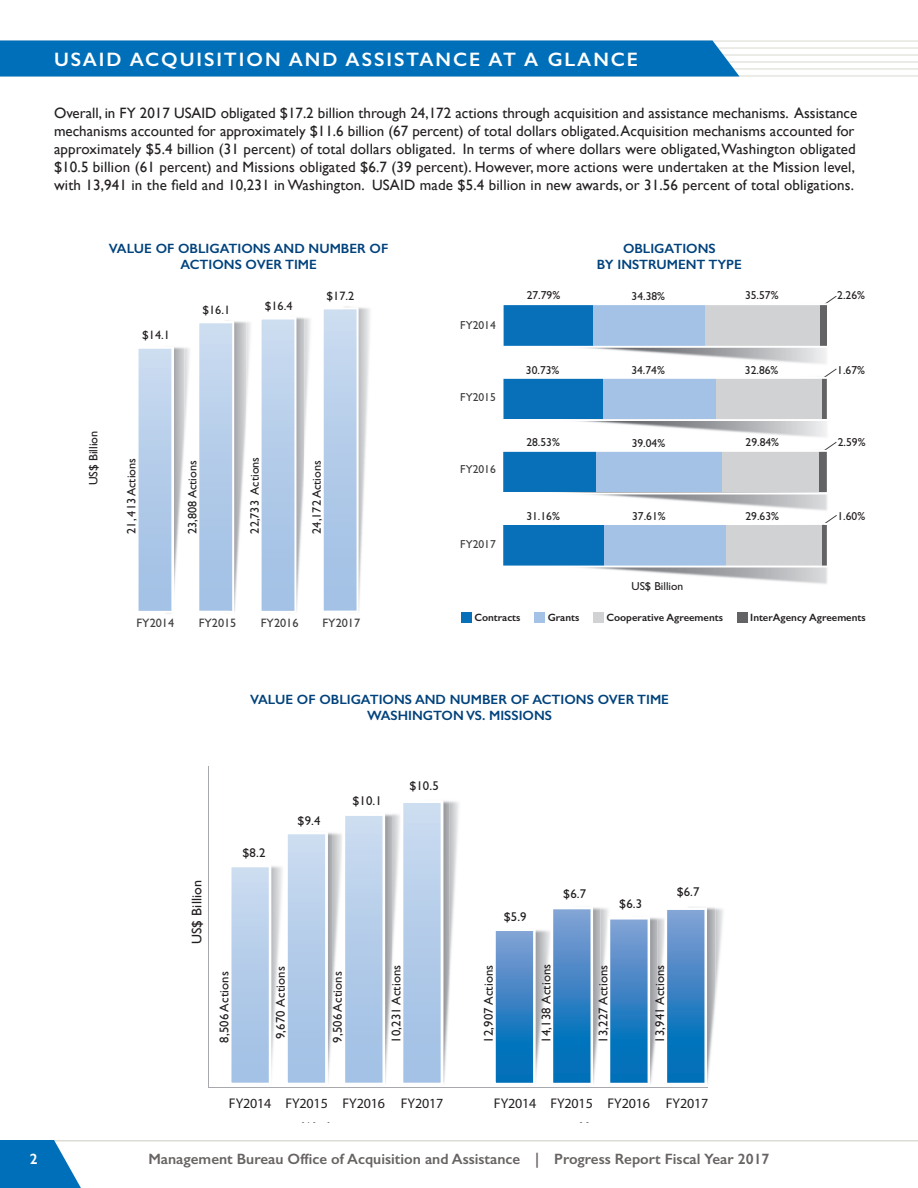
<style>
.page{position:relative;width:918px;height:1188px;background:#fff}
.page>*{position:absolute;margin:0;border:0;box-sizing:border-box;transform-origin:0 0}
.Page_Head{font:600 19.5px "Gill Sans";letter-spacing:.1em;color:#fff}
.Text{font:15px/18px "Gill Sans";letter-spacing:.01em;color:#231f20}
.t1{font:600 15px "Gill Sans";color:#676362}
.t2{font:600 15px "Gill Sans";color:#fff}
.t3{font:14.1px "Myriad Pro";letter-spacing:-.01em;color:#231f20}
.t4{font:14.1px "Gill Sans";letter-spacing:.01em;color:#231f20}
.Subhead_3_Semi_Bold{font:600 13.5px/16.5px "Gill Sans";color:#01427c;text-align:center}
.t5{font:12.75px "Gill Sans";letter-spacing:.01em;color:#231f20}
.t6{font:12.3px "Gill Sans";color:#231f20}
.t7{font:12.3px "Gill Sans";color:#3e3e3f}
.t8{font:11.55px "Gill Sans";color:#231f20}
.t9{font:11.55px "Gill Sans";color:#3e3e3f}
.t10{font:600 10.65px "Gill Sans";color:#231f20}
</style>
<div class="page">
<hr style="left:0;top:40px;width:918px;height:2px;background:#dcdcd6">
<hr style="left:0;top:47px;width:918px;height:2px;background:#dcdcd6">
<hr style="left:0;top:54px;width:918px;height:2px;background:#dcdcd6">
<hr style="left:0;top:61px;width:918px;height:2px;background:#dcdcd6">
<hr style="left:0;top:68px;width:918px;height:2px;background:#dcdcd6">
<hr style="left:0;top:75px;width:918px;height:1px;background:#dcdcd6">
<hr style="left:0;top:1140px;width:918px;height:2px;background:#dcdcd6">
<svg style="left:0;top:1140px;width:81px;height:48px"></svg>
<div style="left:0;top:40px;width:740px;height:36px;background:#006fb9"></div>
<img style="left:589px;top:568px;width:238px;height:51px">
<img style="left:589px;top:494px;width:238px;height:17px">
<img style="left:578px;top:421px;width:249px;height:16px">
<div style="left:461px;top:612px;width:11px;height:10px;background:#0870b9"></div>
<div style="left:534px;top:612px;width:11px;height:10px;background:#a3c2e5"></div>
<div style="left:593px;top:612px;width:11px;height:10px;background:#d1d2d4"></div>
<div style="left:737px;top:612px;width:10px;height:10px;background:#636366"></div>
<svg style="left:503px;top:296px;width:334px;height:52px"></svg>
<svg style="left:503px;top:369px;width:334px;height:51px"></svg>
<svg style="left:503px;top:442px;width:334px;height:51px"></svg>
<svg style="left:503px;top:515px;width:334px;height:53px"></svg>
<img style="left:271px;top:866px;width:11px;height:207px">
<img style="left:332px;top:833px;width:10px;height:177px">
<img style="left:328px;top:832px;width:4px;height:249px">
<img style="left:392px;top:801px;width:67px;height:282px">
<img style="left:385px;top:814px;width:7px;height:269px">
<img style="left:536px;top:930px;width:14px;height:146px">
<img style="left:593px;top:907px;width:65px;height:177px">
<img style="left:658px;top:907px;width:65px;height:181px">
<svg style="left:231px;top:867px;width:38px;height:216px;background:#b6cdea"></svg>
<svg style="left:287px;top:834px;width:39px;height:249px;background:#b7ceea"></svg>
<svg style="left:345px;top:816px;width:38px;height:267px;background:#b5cde9"></svg>
<svg style="left:401px;top:801px;width:42px;height:282px;background:#bdd2ec"></svg>
<svg style="left:495px;top:930px;width:41px;height:153px;background:#488ec9"></svg>
<svg style="left:553px;top:909px;width:38px;height:174px;background:#3985c5"></svg>
<svg style="left:608px;top:917px;width:42px;height:167px;background:#5093cb"></svg>
<svg style="left:665px;top:907px;width:42px;height:178px;background:#5194cc"></svg>
<hr style="left:208px;top:1087px;width:499px;height:1px;background:#a8a9ad">
<hr style="left:208px;top:766px;width:1px;height:322px;background:#a8a9ad">
<img style="left:234px;top:321px;width:12px;height:291px">
<img style="left:246px;top:317px;width:58px;height:294px">
<img style="left:304px;top:306px;width:66px;height:300px">
<img style="left:166px;top:320px;width:63px;height:294px">
<svg style="left:322px;top:307px;width:37px;height:304px;background:#bcd1eb"></svg>
<svg style="left:260px;top:317px;width:36px;height:294px;background:#bbd1eb"></svg>
<svg style="left:197px;top:321px;width:36px;height:292px;background:#bad0eb"></svg>
<svg style="left:138px;top:347px;width:35px;height:266px;background:#b9d0eb"></svg>
<p class="Page_Head" style="left:54px;top:47px;width:586px">USAID ACQUISITION AND ASSISTANCE AT A GLANCE</p>
<p class="Text" style="left:54px;top:104px;width:805px">Overall, in FY 2017 USAID obligated $17.2 billion through 24,172 actions through acquisition and assistance mechanisms. Assistance mechanisms accounted for approximately $11.6 billion (67 percent) of total dollars obligated. Acquisition mechanisms accounted for approximately $5.4 billion (31 percent) of total dollars obligated. In terms of where dollars were obligated, Washington obligated $10.5 billion (61 percent) and Missions obligated $6.7 (39 percent). However, more actions were undertaken at the Mission level, with 13,941 in the field and 10,231 in Washington. USAID made $5.4 billion in new awards, or 31.56 percent of total obligations.</p>
<p class="Subhead_3_Semi_Bold" style="left:109px;top:240px;width:281px">VALUE OF OBLIGATIONS AND NUMBER OF<br>ACTIONS OVER TIME</p>
<p class="t6" style="left:142px;top:328px;width:29px">$14.1</p>
<p class="t6" style="left:203px;top:302px;width:29px">$16.1</p>
<p class="t6" style="left:265px;top:298px;width:29px">$16.4</p>
<p class="t6" style="left:327px;top:288px;width:29px">$17.2</p>
<p class="t6" style="left:86px;top:485px;width:56px;rotate:-90deg">US$ Billion</p>
<p class="t6" style="left:124px;top:534px;width:77px;rotate:-90deg">21, 413 Actions</p>
<p class="t6" style="left:185px;top:534px;width:75px;rotate:-90deg">23,808 Actions</p>
<p class="t6" style="left:247px;top:534px;width:78px;rotate:-90deg">22,733 Actions</p>
<p class="t6" style="left:310px;top:534px;width:75px;rotate:-90deg">24,172 Actions</p>
<p class="t7" style="left:137px;top:616px;width:39px">FY2014</p>
<p class="t7" style="left:199px;top:615px;width:39px">FY2015</p>
<p class="t7" style="left:261px;top:615px;width:39px">FY2016</p>
<p class="t7" style="left:323px;top:616px;width:39px">FY2017</p>
<p class="t9" style="left:460px;top:318px;width:37px">FY2014</p>
<p class="t9" style="left:460px;top:390px;width:37px">FY2015</p>
<p class="t9" style="left:460px;top:462px;width:37px">FY2016</p>
<p class="t9" style="left:460px;top:537px;width:37px">FY2017</p>
<p class="Subhead_3_Semi_Bold" style="left:597px;top:240px;width:146px">OBLIGATIONS<br>BY INSTRUMENT TYPE</p>
<p class="t8" style="left:527px;top:289px;width:35px">27.79%</p>
<p class="t8" style="left:632px;top:289px;width:35px">34.38%</p>
<p class="t8" style="left:745px;top:289px;width:35px">35.57%</p>
<p class="t8" style="left:837px;top:288px;width:29px">2.26%</p>
<p class="t8" style="left:526px;top:364px;width:35px">30.73%</p>
<p class="t8" style="left:631px;top:363px;width:35px">34.74%</p>
<p class="t8" style="left:745px;top:363px;width:35px">32.86%</p>
<p class="t8" style="left:837px;top:364px;width:29px">1.67%</p>
<p class="t8" style="left:526px;top:436px;width:35px">28.53%</p>
<p class="t8" style="left:632px;top:436px;width:35px">39.04%</p>
<p class="t8" style="left:746px;top:435px;width:35px">29.84%</p>
<p class="t8" style="left:838px;top:435px;width:29px">2.59%</p>
<p class="t8" style="left:526px;top:509px;width:35px">31.16%</p>
<p class="t8" style="left:632px;top:509px;width:35px">37.61%</p>
<p class="t8" style="left:746px;top:509px;width:35px">29.63%</p>
<p class="t8" style="left:838px;top:509px;width:29px">1.60%</p>
<p class="t8" style="left:631px;top:579px;width:53px">US$ Billion</p>
<p class="t10" style="left:474px;top:611px;width:48px">Contracts</p>
<p class="t10" style="left:548px;top:611px;width:33px">Grants</p>
<p class="t10" style="left:606px;top:611px;width:118px">Cooperative Agreements</p>
<p class="t10" style="left:750px;top:611px;width:117px">InterAgency Agreements</p>
<p class="Subhead_3_Semi_Bold" style="left:250px;top:691px;width:420px">VALUE OF OBLIGATIONS AND NUMBER OF ACTIONS OVER TIME<br>WASHINGTON VS. MISSIONS</p>
<p class="t4" style="left:188px;top:944px;width:66px;rotate:-90deg">US$ Billion</p>
<p class="t5" style="left:243px;top:845px;width:24px">$8.2</p>
<p class="t5" style="left:298px;top:814px;width:24px">$9.4</p>
<p class="t5" style="left:353px;top:793px;width:31px">$10.1</p>
<p class="t5" style="left:409px;top:778px;width:31px">$10.5</p>
<p class="t5" style="left:504px;top:909px;width:24px">$5.9</p>
<p class="t5" style="left:563px;top:886px;width:24px">$6.7</p>
<p class="t5" style="left:619px;top:896px;width:24px">$6.3</p>
<p class="t5" style="left:677px;top:884px;width:24px">$6.7</p>
<p class="t5" style="left:217px;top:1043px;width:73px;rotate:-90deg">8,506 Actions</p>
<p class="t5" style="left:273px;top:1039px;width:74px;rotate:-90deg">9,670 Actions</p>
<p class="t5" style="left:330px;top:1043px;width:73px;rotate:-90deg">9,506 Actions</p>
<p class="t5" style="left:389px;top:1043px;width:80px;rotate:-90deg">10,231 Actions</p>
<p class="t5" style="left:481px;top:1043px;width:80px;rotate:-90deg">12,907 Actions</p>
<p class="t5" style="left:539px;top:1043px;width:81px;rotate:-90deg">14,138 Actions</p>
<p class="t5" style="left:596px;top:1043px;width:80px;rotate:-90deg">13,227 Actions</p>
<p class="t5" style="left:652px;top:1043px;width:80px;rotate:-90deg">13,941 Actions</p>
<p class="t3" style="left:229px;top:1094px;width:216px">FY2014 FY2015 FY2016 FY2017</p>
<p class="t3" style="left:494px;top:1094px;width:216px">FY2014 FY2015 FY2016 FY2017</p>
<p class="t2" style="left:30px;top:1150px;width:9px">2</p>
<p class="t1" style="left:148px;top:1150px;width:623px">Management Bureau Office of Acquisition and Assistance | Progress Report Fiscal Year 2017</p>
</div>
